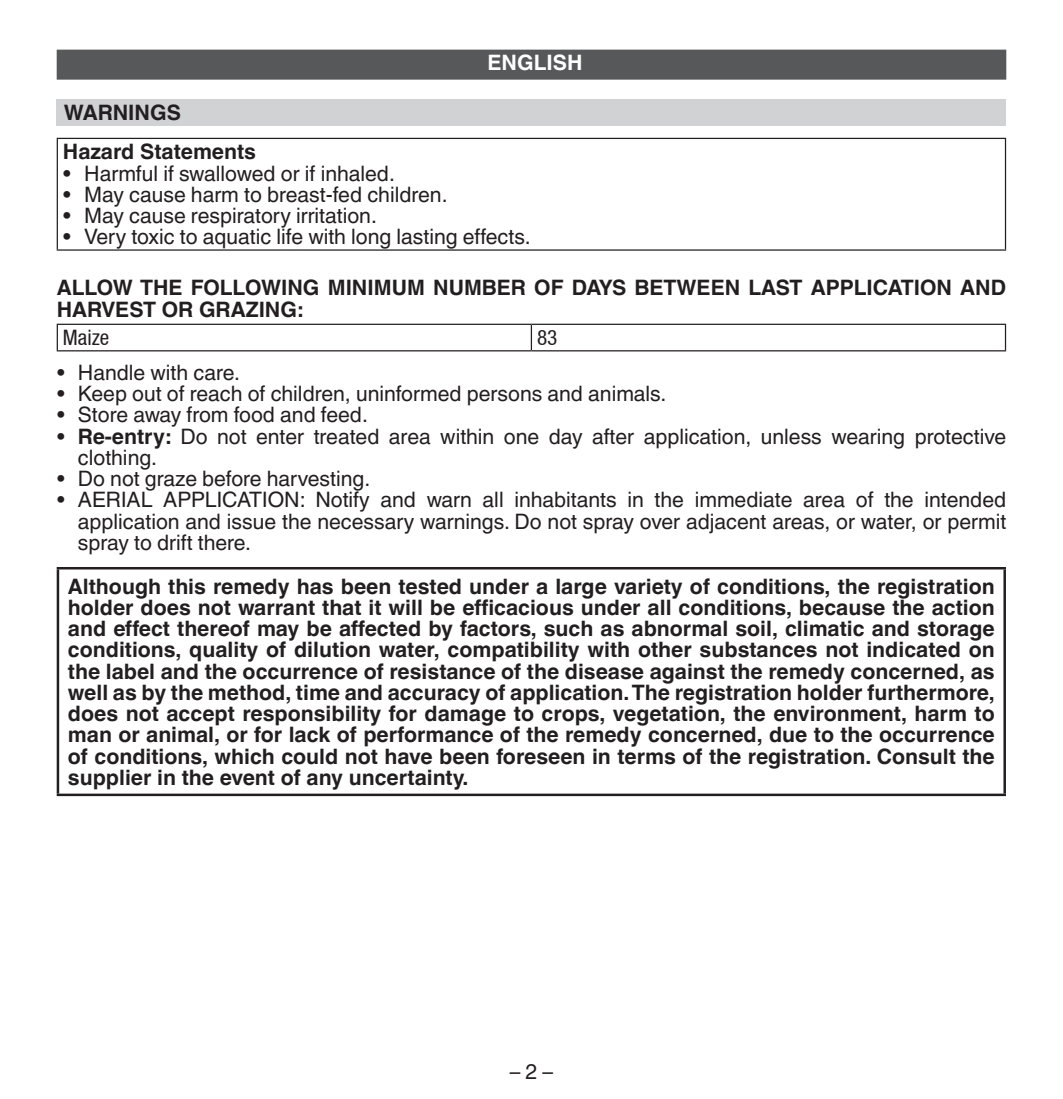
<style>
.page{position:relative;width:1063px;height:1099px;background:#fff}
.page>*{position:absolute;margin:0;border:0;box-sizing:border-box;transform-origin:0 0}
.t1{font:700 21.25px/21.2px "Helvetica Linotype";color:#231f20}
.t2{font:21.25px/21.2px "Helvetica Linotype";color:#231f20}
.t3{font:700 21.25px "Helvetica Linotype";color:#fff}
.t4{font:condensed 21.25px "Helvetica Neue LT";color:#231f20}
.s1{font-weight:700}
</style>
<div class="page">
<div style="left:57px;top:50px;width:949px;height:30px;background:#57585a"></div>
<div style="left:57px;top:99px;width:949px;height:26px;background:#d1d2d4"></div>
<hr style="left:57px;top:138px;width:949px;height:1px;background:#231f20">
<hr style="left:57px;top:139px;width:1px;height:110px;background:#231f20">
<hr style="left:1005px;top:139px;width:1px;height:110px;background:#231f20">
<hr style="left:57px;top:249px;width:949px;height:2px;background:#231f20">
<hr style="left:57px;top:324px;width:474px;height:1px;background:#231f20">
<svg style="left:57px;top:325px;width:1px;height:25px"></svg>
<hr style="left:531px;top:324px;width:475px;height:1px;background:#231f20">
<svg style="left:531px;top:325px;width:1px;height:25px"></svg>
<svg style="left:1005px;top:325px;width:1px;height:25px"></svg>
<hr style="left:57px;top:350px;width:474px;height:1px;background:#231f20">
<hr style="left:531px;top:350px;width:475px;height:1px;background:#231f20">
<hr style="left:57px;top:567px;width:949px;height:2px;background:#231f20">
<hr style="left:57px;top:569px;width:2px;height:224px;background:#231f20">
<hr style="left:1003px;top:569px;width:3px;height:224px;background:#231f20">
<hr style="left:57px;top:793px;width:949px;height:3px;background:#231f20">
<p class="t3" style="left:488px;top:51px;width:96px">ENGLISH</p>
<p class="t1" style="left:63px;top:93px;width:195px;line-height:39.2px">WARNINGS<br>Hazard Statements</p>
<p class="t2" style="left:63px;top:163px;width:333px">• Harmful if swallowed or if inhaled.</p>
<p class="t2" style="left:63px;top:184px;width:386px">• May cause harm to breast-fed children.</p>
<p class="t2" style="left:63px;top:205px;width:315px">• May cause respiratory irritation.</p>
<p class="t2" style="left:63px;top:226px;width:469px">• Very toxic to aquatic life with long lasting effects.</p>
<p class="t1" style="left:57px;top:277px;width:951px">ALLOW THE FOLLOWING MINIMUM NUMBER OF DAYS BETWEEN LAST APPLICATION AND<br>HARVEST OR GRAZING:</p>
<p class="t4" style="left:63px;top:325px;width:48px">Maize</p>
<p class="t4" style="left:537px;top:325px;width:22px">83</p>
<p class="t2" style="left:57px;top:362px;width:185px">• Handle with care.</p>
<p class="t2" style="left:57px;top:383px;width:611px">• Keep out of reach of children, uninformed persons and animals.</p>
<p class="t2" style="left:57px;top:404px;width:313px">• Store away from food and feed.</p>
<p class="t2" style="left:78px;top:425px;width:930px;text-indent:-21px"><span class="s1">• Re-entry:</span> Do not enter treated area within one day after application, unless wearing protective clothing.</p>
<p class="t2" style="left:57px;top:468px;width:315px">• Do not graze before harvesting.</p>
<p class="t2" style="left:78px;top:489px;width:930px;text-align:justify;text-indent:-21px">• AERIAL APPLICATION: Notify and warn all inhabitants in the immediate area of the intended application and issue the necessary warnings. Do not spray over adjacent areas, or water, or permit spray to drift there.</p>
<p class="t1" style="left:68px;top:575px;width:928px;text-align:justify">Although this remedy has been tested under a large variety of conditions, the registration holder does not warrant that it will be efficacious under all conditions, because the action and effect thereof may be affected by factors, such as abnormal soil, climatic and storage conditions, quality of dilution water, compatibility with other substances not indicated on the label and the occurrence of resistance of the disease against the remedy concerned, as well as by the method, time and accuracy of application. The registration holder furthermore, does not accept responsibility for damage to crops, vegetation, the environment, harm to man or animal, or for lack of performance of the remedy concerned, due to the occurrence of conditions, which could not have been foreseen in terms of the registration. Consult the supplier in the event of any uncertainty.</p>
<p class="t2" style="left:510px;top:1060px;width:45px">– 2 –</p>
</div>
